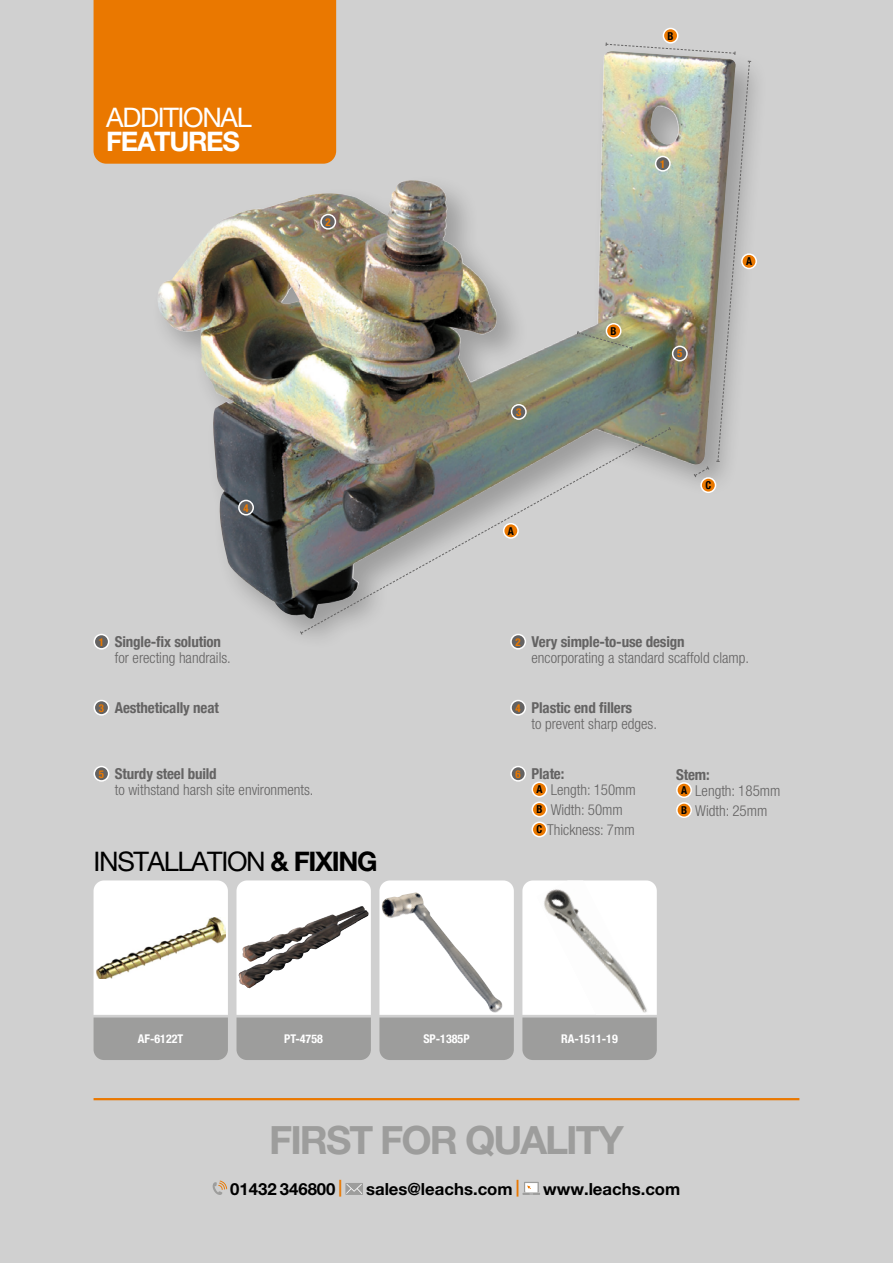
<style>
.page{position:relative;width:893px;height:1263px;background:#d0d0d0}
.page>*{position:absolute;margin:0;border:0;box-sizing:border-box;transform-origin:0 0}
.t1{font:700 39px "Helvetica Neue LT Pro";letter-spacing:-.05em;color:#9d9d9c}
.t2{font:27px "Helvetica Neue LT Pro";letter-spacing:-.05em;color:#000}
.t3{font:27px "Helvetica Neue LT Pro";letter-spacing:-.05em;color:#fff}
.t4{font:700 27px "Helvetica Neue LT Pro";letter-spacing:-.05em;color:#fff}
.t5{font:700 16.8px "Helvetica Neue LT Pro";color:#000}
.t6{font:300 condensed 15px/20px "Helvetica Neue LT Pro";color:#646363}
.t7{font:700 condensed 15px "Helvetica Neue";letter-spacing:-.01em;color:#646363}
.t8{font:700 condensed 12px "Helvetica Neue";color:#fff}
.t9{font:700 condensed 10.8px "Helvetica Neue";color:#ea7800}
.t10{font:700 condensed 10.8px "Helvetica Neue";color:#000}
.s1{font-size:10.8px;color:#ea7800}
.s2{font-weight:700}
.s3{font-family:"Helvetica Neue";font-weight:700;font-size:10.8px;color:#000}
.s4{color:#ea7800}
</style>
<div class="page">
<img style="left:158px;top:51px;width:561px;height:570px">
<div style="left:94px;top:0;width:242px;height:164px;background:#ea7800"></div>
<hr style="left:94px;top:1098px;width:705px;height:2px;background:#ea7800">
<svg style="left:213px;top:1180px;width:14px;height:15px"></svg>
<svg style="left:345px;top:1183px;width:18px;height:12px"></svg>
<svg style="left:346px;top:1184px;width:16px;height:10px"></svg>
<div style="left:524px;top:1182px;width:15px;height:10px;background:#9d9d9c"></div>
<svg style="left:522px;top:1183px;width:18px;height:12px"></svg>
<div style="left:94px;top:634px;width:15px;height:15px;background:#646363;border-radius:50%"></div>
<div style="left:94px;top:634px;width:15px;height:16px;border:2px solid #fff;border-radius:50%"></div>
<div style="left:94px;top:700px;width:15px;height:15px;background:#646363;border-radius:50%"></div>
<div style="left:94px;top:700px;width:15px;height:16px;border:2px solid #fff;border-radius:50%"></div>
<div style="left:94px;top:766px;width:15px;height:15px;background:#646363;border-radius:50%"></div>
<div style="left:94px;top:766px;width:15px;height:16px;border:2px solid #fff;border-radius:50%"></div>
<div style="left:511px;top:634px;width:14px;height:15px;background:#646363;border-radius:50%"></div>
<div style="left:510px;top:634px;width:16px;height:16px;border:2px solid #fff;border-radius:50%"></div>
<div style="left:511px;top:700px;width:14px;height:15px;background:#646363;border-radius:50%"></div>
<div style="left:510px;top:700px;width:16px;height:16px;border:2px solid #fff;border-radius:50%"></div>
<svg style="left:94px;top:880px;width:134px;height:180px;background:#dbdbda"></svg>
<img style="left:96px;top:917px;width:129px;height:61px">
<svg style="left:236px;top:880px;width:135px;height:180px;background:#d3d3d2"></svg>
<img style="left:244px;top:907px;width:115px;height:39px">
<svg style="left:379px;top:880px;width:135px;height:180px;background:#c1c1c1"></svg>
<img style="left:381px;top:892px;width:122px;height:121px">
<svg style="left:522px;top:880px;width:135px;height:180px;background:#bdbdbd"></svg>
<img style="left:536px;top:880px;width:114px;height:135px">
<div style="left:321px;top:215px;width:14px;height:14px;background:#646363;border-radius:50%"></div>
<div style="left:320px;top:214px;width:16px;height:16px;border:2px solid #fff;border-radius:50%"></div>
<div style="left:512px;top:405px;width:14px;height:14px;background:#646363;border-radius:50%"></div>
<div style="left:511px;top:404px;width:16px;height:16px;border:2px solid #fff;border-radius:50%"></div>
<div style="left:239px;top:500px;width:14px;height:15px;background:#646363;border-radius:50%"></div>
<div style="left:238px;top:500px;width:16px;height:15px;border:2px solid #fff;border-radius:50%"></div>
<div style="left:511px;top:766px;width:14px;height:15px;background:#646363;border-radius:50%"></div>
<div style="left:510px;top:766px;width:16px;height:16px;border:2px solid #fff;border-radius:50%"></div>
<div style="left:532px;top:782px;width:15px;height:15px;background:#ea7800;border-radius:50%"></div>
<div style="left:531px;top:781px;width:16px;height:16px;border:2px solid #fff;border-radius:50%"></div>
<div style="left:532px;top:802px;width:15px;height:15px;background:#ea7800;border-radius:50%"></div>
<div style="left:531px;top:801px;width:16px;height:16px;border:2px solid #fff;border-radius:50%"></div>
<div style="left:532px;top:822px;width:15px;height:15px;background:#ea7800;border-radius:50%"></div>
<div style="left:531px;top:821px;width:16px;height:16px;border:2px solid #fff;border-radius:50%"></div>
<div style="left:677px;top:783px;width:14px;height:14px;background:#ea7800;border-radius:50%"></div>
<div style="left:676px;top:782px;width:16px;height:16px;border:2px solid #fff;border-radius:50%"></div>
<div style="left:677px;top:803px;width:14px;height:14px;background:#ea7800;border-radius:50%"></div>
<div style="left:676px;top:802px;width:16px;height:16px;border:2px solid #fff;border-radius:50%"></div>
<svg style="left:300px;top:428px;width:371px;height:206px"></svg>
<svg style="left:299px;top:630px;width:4px;height:5px"></svg>
<img style="left:576px;top:43px;width:175px;height:435px">
<div style="left:742px;top:254px;width:14px;height:14px;background:#ea7800;border-radius:50%"></div>
<div style="left:741px;top:253px;width:16px;height:16px;border:2px solid #fff;border-radius:50%"></div>
<div style="left:504px;top:524px;width:14px;height:14px;background:#ea7800;border-radius:50%"></div>
<div style="left:503px;top:523px;width:16px;height:16px;border:2px solid #fff;border-radius:50%"></div>
<div style="left:606px;top:324px;width:15px;height:14px;background:#ea7800;border-radius:50%"></div>
<div style="left:606px;top:323px;width:15px;height:16px;border:2px solid #fff;border-radius:50%"></div>
<div style="left:663px;top:28px;width:15px;height:15px;background:#ea7800;border-radius:50%"></div>
<div style="left:663px;top:28px;width:15px;height:16px;border:2px solid #fff;border-radius:50%"></div>
<div style="left:701px;top:478px;width:14px;height:14px;background:#ea7800;border-radius:50%"></div>
<div style="left:700px;top:477px;width:16px;height:16px;border:2px solid #fff;border-radius:50%"></div>
<h2 class="t3" style="left:106px;top:101px;width:147px">ADDITIONAL</h2>
<h2 class="t4" style="left:106px;top:125px;width:135px">FEATURES</h2>
<p class="t9" style="left:326px;top:213px;width:7px">2</p>
<p class="t9" style="left:243px;top:499px;width:7px">4</p>
<p class="t7" style="left:99px;top:629px;width:124px"><span class="s1">1</span> Single-fix solution</p>
<p class="t6" style="left:115px;top:648px;width:118px">for erecting handrails.</p>
<p class="t7" style="left:99px;top:695px;width:121px"><span class="s1">3</span> Aesthetically neat</p>
<p class="t7" style="left:99px;top:762px;width:119px"><span class="s1">5</span> Sturdy steel build</p>
<p class="t6" style="left:115px;top:780px;width:200px">to withstand harsh site environments.</p>
<h2 class="t2" style="left:94px;top:845px;width:285px">INSTALLATION <span class="s2">&amp; FIXING</span></h2>
<p class="t10" style="left:667px;top:27px;width:8px">B</p>
<p class="t9" style="left:516px;top:403px;width:7px">3</p>
<p class="t10" style="left:508px;top:522px;width:8px">A</p>
<p class="t9" style="left:660px;top:155px;width:7px">1</p>
<p class="t10" style="left:611px;top:322px;width:8px">B</p>
<p class="t9" style="left:677px;top:345px;width:7px">5</p>
<p class="t10" style="left:746px;top:252px;width:8px">A</p>
<p class="t10" style="left:705px;top:476px;width:7px">C</p>
<p class="t7" style="left:516px;top:629px;width:171px"><span class="s1">2</span> Very simple-to-use design</p>
<p class="t6" style="left:531px;top:648px;width:219px">encorporating a standard scaffold clamp.</p>
<p class="t7" style="left:516px;top:695px;width:118px"><span class="s1">4</span> Plastic end fillers</p>
<p class="t6" style="left:531px;top:714px;width:127px">to prevent sharp edges.</p>
<p class="t7" style="left:516px;top:762px;width:50px"><span class="s1">6</span> Plate:</p>
<p class="t6" style="left:536px;top:780px;width:101px"><span class="s3">A</span> Length: 150mm<br><span class="s3">B</span> Width: 50mm<br><span class="s3">C</span> Thickness: 7mm</p>
<p class="t7" style="left:676px;top:762px;width:35px">Stem:</p>
<p class="t6" style="left:681px;top:780px;width:101px"><span class="s3">A</span> Length: 185mm<br><span class="s3">B</span> Width: 25mm</p>
<p class="t8" style="left:138px;top:1029px;width:47px">AF-6122T</p>
<p class="t8" style="left:284px;top:1029px;width:40px">PT-4758</p>
<p class="t8" style="left:423px;top:1029px;width:48px">SP-1385P</p>
<p class="t8" style="left:561px;top:1029px;width:58px">RA-1511-19</p>
<h1 class="t1" style="left:269px;top:1116px;width:356px">FIRST FOR QUALITY</h1>
<p class="t5" style="left:230px;top:1178px;width:114px">01432 346800 <span class="s4">|</span></p>
<p class="t5" style="left:366px;top:1178px;width:155px">sales@leachs.com <span class="s4">|</span></p>
<p class="t5" style="left:543px;top:1178px;width:139px">www.leachs.com</p>
</div>
